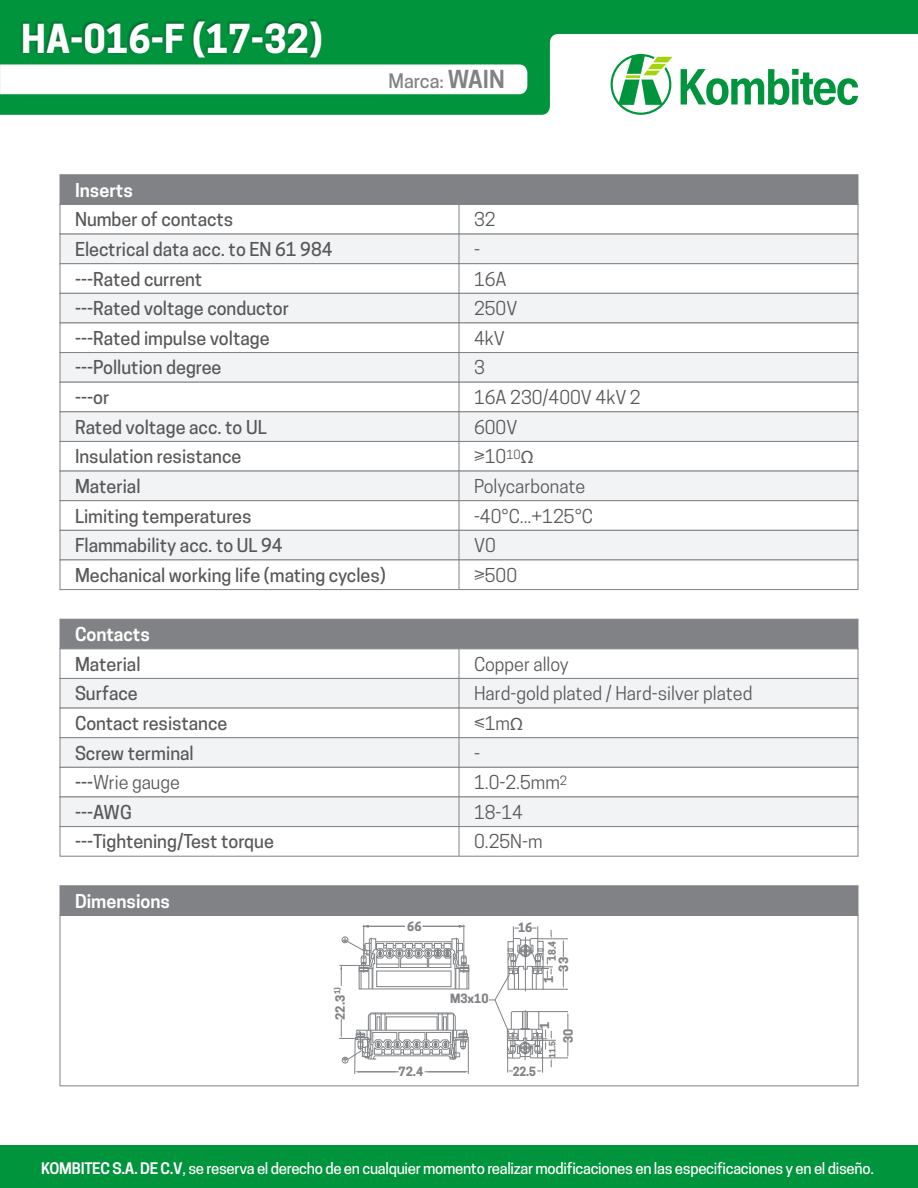
<style>
.page{position:relative;width:918px;height:1188px;background:#fff}
.page>*{position:absolute;margin:0;border:0;box-sizing:border-box;transform-origin:0 0}
.t1{font:700 37.5px "Cooper Hewitt";color:#fff}
.t2{font:500 18.75px "Cooper Hewitt";color:#808285}
.t3{font:500 18px "Cooper Hewitt";color:#57585a}
.t4{font:18px "Cooper Hewitt";color:#57585a}
.t5{font:600 18px "Cooper Hewitt";color:#fff}
.t6{font:500 15px "Cooper Hewitt";letter-spacing:-.02em;color:#fff}
.t7{font:700 12px "Cooper Hewitt";color:#808285}
.t8{font:700 12px "Cooper Hewitt";color:#808285;scale:.95 1}
.t9{font:700 9.75px "Cooper Hewitt";color:#808285}
.t10{font:700 8.25px "Cooper Hewitt";color:#808285}
.t11{font:700 7.5px "Cooper Hewitt";color:#808285}
.s1{font-weight:600;font-size:23.25px}
.s2{font-family:"Myriad Pro"}
.s3{font-weight:500}
.s4{font-weight:600}
</style>
<div class="page">
<div style="left:60px;top:915px;width:798px;height:171px;background:#fff;border:1px solid #808285"></div>
<hr style="left:538px;top:926px;width:1px;height:49px;background:#808285">
<hr style="left:513px;top:926px;width:1px;height:49px;background:#808285">
<svg style="left:489px;top:927px;width:80px;height:146px"></svg>
<hr style="left:423px;top:926px;width:36px;height:1px;background:#808285">
<svg style="left:459px;top:925px;width:5px;height:3px"></svg>
<hr style="left:368px;top:926px;width:37px;height:1px;background:#808285">
<svg style="left:362px;top:925px;width:7px;height:3px"></svg>
<hr style="left:464px;top:925px;width:1px;height:48px;background:#808285">
<hr style="left:363px;top:925px;width:1px;height:48px;background:#808285">
<svg style="left:339px;top:937px;width:130px;height:52px"></svg>
<svg style="left:339px;top:1013px;width:130px;height:61px"></svg>
<div style="left:60px;top:885px;width:798px;height:31px;background:#808285;border:1px solid #808285"></div>
<div style="left:60px;top:174px;width:798px;height:31px;background:#808285;border:1px solid #808285"></div>
<div style="left:60px;top:204px;width:798px;height:30px;background:#fff;border:1px solid #808285"></div>
<div style="left:60px;top:234px;width:798px;height:30px;background:#f2f3f4;border:1px solid #808285"></div>
<div style="left:60px;top:263px;width:798px;height:31px;background:#fff;border:1px solid #808285"></div>
<div style="left:60px;top:293px;width:798px;height:30px;background:#f2f3f4;border:1px solid #808285"></div>
<div style="left:60px;top:352px;width:798px;height:31px;background:#f2f3f4;border:1px solid #808285"></div>
<div style="left:60px;top:382px;width:798px;height:30px;background:#fff;border:1px solid #808285"></div>
<div style="left:60px;top:411px;width:798px;height:31px;background:#f2f3f4;border:1px solid #808285"></div>
<div style="left:60px;top:441px;width:798px;height:30px;background:#fff;border:1px solid #808285"></div>
<div style="left:60px;top:471px;width:798px;height:30px;background:#f2f3f4;border:1px solid #808285"></div>
<div style="left:60px;top:500px;width:798px;height:31px;background:#fff;border:1px solid #808285"></div>
<div style="left:60px;top:530px;width:798px;height:30px;background:#f2f3f4;border:1px solid #808285"></div>
<div style="left:60px;top:560px;width:798px;height:30px;background:#fff;border:1px solid #808285"></div>
<div style="left:60px;top:619px;width:798px;height:30px;background:#808285"></div>
<div style="left:60px;top:648px;width:798px;height:31px;background:#fff;border:1px solid #808285"></div>
<div style="left:60px;top:678px;width:798px;height:30px;background:#f2f3f4;border:1px solid #808285"></div>
<div style="left:60px;top:708px;width:798px;height:30px;background:#fff;border:1px solid #808285"></div>
<div style="left:60px;top:737px;width:798px;height:31px;background:#f2f3f4;border:1px solid #808285"></div>
<div style="left:60px;top:767px;width:798px;height:30px;background:#fff;border:1px solid #808285"></div>
<div style="left:60px;top:797px;width:798px;height:30px;background:#f2f3f4"></div>
<div style="left:60px;top:826px;width:798px;height:31px;background:#fff;border:1px solid #808285"></div>
<hr style="left:459px;top:204px;width:1px;height:386px;background:#808285">
<hr style="left:459px;top:649px;width:1px;height:207px;background:#808285">
<svg style="left:0;top:0;width:918px;height:115px;fill:#00943d"></svg>
<img style="left:16px;top:14px;width:455px;height:50px">
<svg style="left:0;top:64px;width:527px;height:30px"></svg>
<svg style="left:681px;top:69px;width:177px;height:36px"></svg>
<svg style="left:611px;top:54px;width:62px;height:61px"></svg>
<div style="left:0;top:1146px;width:918px;height:42px;background:#00943d"></div>
<h1 class="t1" style="left:21px;top:16px;width:303px">HA-016-F (17-32)</h1>
<p class="t2" style="left:389px;top:70px;width:118px">Marca: <span class="s1">WAIN</span></p>
<p class="t5" style="left:75px;top:179px;width:60px">Inserts</p>
<p class="t3" style="left:75px;top:209px;width:160px">Number of contacts</p>
<p class="t4" style="left:474px;top:209px;width:23px">32</p>
<p class="t3" style="left:75px;top:239px;width:259px">Electrical data acc. to EN 61 984</p>
<p class="t4" style="left:474px;top:239px;width:7px">-</p>
<p class="t3" style="left:75px;top:268px;width:129px">---Rated current</p>
<p class="t4" style="left:474px;top:268px;width:34px">16A</p>
<p class="t3" style="left:75px;top:298px;width:215px">---Rated voltage conductor</p>
<p class="t4" style="left:474px;top:298px;width:45px">250V</p>
<p class="t3" style="left:75px;top:327px;width:196px">---Rated impulse voltage</p>
<p class="t4" style="left:474px;top:328px;width:32px">4kV</p>
<p class="t3" style="left:75px;top:357px;width:148px">---Pollution degree</p>
<p class="t4" style="left:474px;top:357px;width:12px">3</p>
<p class="t3" style="left:75px;top:387px;width:36px">---or</p>
<p class="t4" style="left:474px;top:387px;width:168px">16A 230/400V 4kV 2</p>
<p class="t3" style="left:75px;top:416px;width:193px">Rated voltage acc. to UL</p>
<p class="t4" style="left:474px;top:416px;width:45px">600V</p>
<p class="t3" style="left:75px;top:446px;width:168px">Insulation resistance</p>
<p class="t4" style="left:474px;top:446px;width:61px">≥10<sup>10</sup><span class="s2">Ω</span></p>
<p class="t3" style="left:75px;top:476px;width:67px">Material</p>
<p class="t4" style="left:474px;top:476px;width:113px">Polycarbonate</p>
<p class="t3" style="left:75px;top:505px;width:178px">Limiting temperatures</p>
<p class="t4" style="left:474px;top:505px;width:121px">-40°C...+125°C</p>
<p class="t3" style="left:75px;top:535px;width:209px">Flammability acc. to UL 94</p>
<p class="t4" style="left:474px;top:535px;width:23px">V0</p>
<p class="t3" style="left:75px;top:564px;width:312px">Mechanical working life (mating cycles)</p>
<p class="t4" style="left:474px;top:565px;width:45px">≥500</p>
<p class="t5" style="left:75px;top:624px;width:76px">Contacts</p>
<p class="t3" style="left:75px;top:653px;width:67px">Material</p>
<p class="t4" style="left:474px;top:653px;width:96px">Copper alloy</p>
<p class="t3" style="left:75px;top:683px;width:64px">Surface</p>
<p class="t4" style="left:474px;top:683px;width:280px">Hard-gold plated / Hard-silver plated</p>
<p class="t3" style="left:75px;top:713px;width:154px">Contact resistance</p>
<p class="t4" style="left:474px;top:713px;width:50px">≤1m<span class="s2">Ω</span></p>
<p class="t3" style="left:75px;top:742px;width:120px">Screw terminal</p>
<p class="t4" style="left:474px;top:742px;width:7px">-</p>
<p class="t4" style="left:75px;top:772px;width:106px"><span class="s3">---</span>Wrie gauge</p>
<p class="t4" style="left:474px;top:772px;width:95px">1.0-2.5mm<sup>2</sup></p>
<p class="t3" style="left:75px;top:801px;width:58px">---AWG</p>
<p class="t4" style="left:474px;top:802px;width:51px">18-14</p>
<p class="t3" style="left:75px;top:831px;width:200px">---Tightening/Test torque</p>
<p class="t4" style="left:474px;top:831px;width:70px">0.25N-m</p>
<p class="t5" style="left:75px;top:890px;width:97px">Dimensions</p>
<p class="t11" style="left:333px;top:994px;width:9px;rotate:-90deg">1)</p>
<p class="t7" style="left:333px;top:1020px;width:26px;rotate:-90deg">22.3</p>
<p class="t7" style="left:407px;top:920px;width:16px">66</p>
<p class="t7" style="left:399px;top:1064px;width:26px">72.4</p>
<p class="t7" style="left:450px;top:992px;width:40px">M3x10</p>
<p class="t7" style="left:518px;top:921px;width:16px">16</p>
<p class="t9" style="left:546px;top:983px;width:43px;rotate:-90deg"><sup>1</sup> 18.4</p>
<p class="t7" style="left:556px;top:972px;width:16px;rotate:-90deg">33</p>
<p class="t7" style="left:538px;top:1029px;width:9px;rotate:-90deg">1</p>
<p class="t10" style="left:547px;top:1058px;width:18px;rotate:-90deg">11.5</p>
<p class="t7" style="left:561px;top:1043px;width:16px;rotate:-90deg">30</p>
<p class="t8" style="left:513px;top:1064px;width:26px">22.5</p>
<p class="t6" style="left:41px;top:1159px;width:834px"><span class="s4">KOMBITEC S.A. DE C.V</span>, se reserva el derecho de en cualquier momento realizar modificaciones en las especificaciones y en el diseño.</p>
</div>
